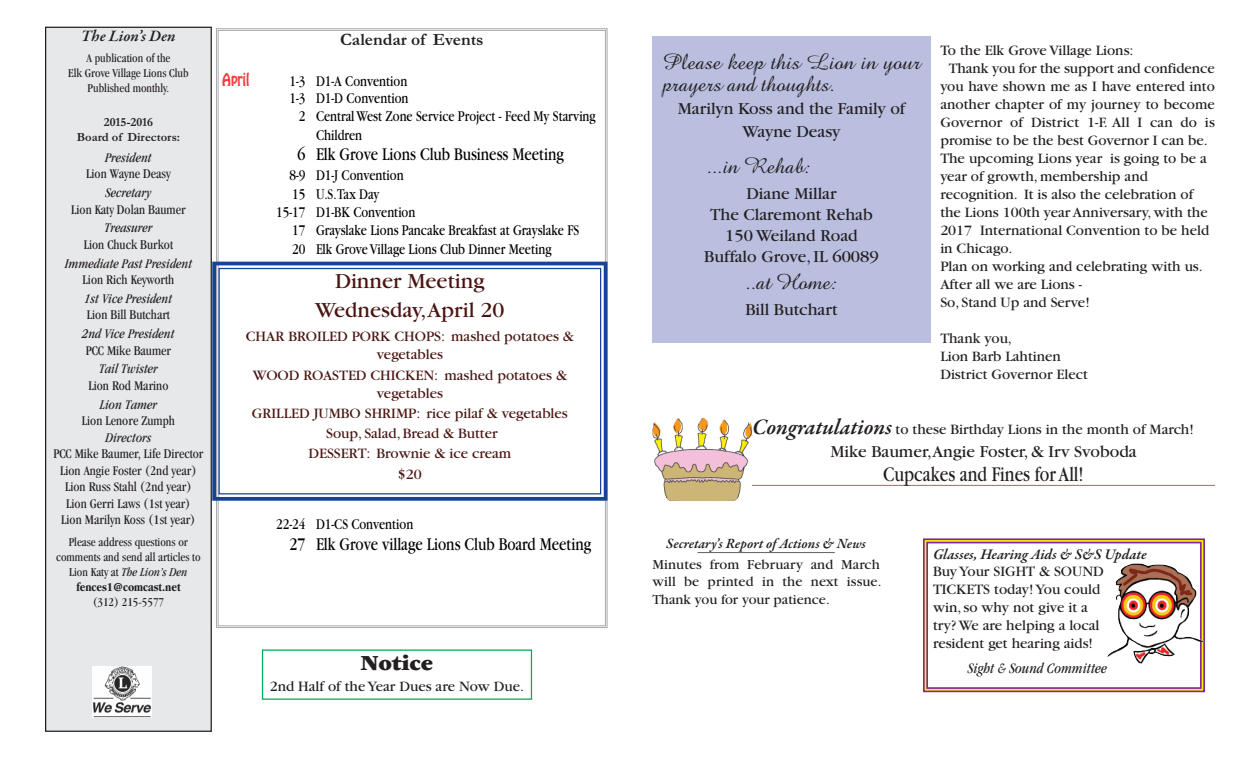
<style>
.page{position:relative;width:1260px;height:765px;background:#fff}
.page>*{position:absolute;margin:0;border:0;box-sizing:border-box;transform-origin:0 0}
.t1{font:22.5px/22.1px "Amazone BT";color:#231f20}
.t2{font:22.5px/29.2px "Garamond";color:#491511;text-align:center}
.t3{font:900 22.5px "Garamond";color:#231f20}
.t4{font:21.88px "Garamond";color:#231f20;scale:.8 1}
.t5{font:18.75px "Garamond";color:#000;scale:.8 1}
.t6{font:17.5px/21px "Garamond";color:#231f20;text-align:center}
.t7{font:700 17.5px "Garamond";color:#231f20}
.t8{font:italic 600 16.25px "Garamond Premr Pro";color:#231f20}
.t9{font:15.62px/16.9px "Garamond";color:#000;scale:.8 1}
.t10{font:15.62px "Hobo Std";color:#ee3f3e;scale:.8 1}
.t11{font:15px/18px "Garamond";color:#231f20}
.t12{font:15px/20.2px "Garamond";color:#491511;text-align:center}
.t13{font:italic 600 15px "Garamond Premr Pro";color:#231f20}
.t14{font:italic condensed 15px "Garamond";color:#231f20}
.t15{font:14.38px/17.2px "Garamond";color:#231f20;text-align:justify}
.t16{font:italic 600 14.38px "Garamond Premr Pro";letter-spacing:-.005em;color:#231f20}
.t17{font:condensed 13.75px/16.5px "Garamond";color:#231f20;text-align:center}
.t18{font:italic condensed 13.75px "Garamond";color:#231f20}
.t19{font:condensed 12.5px/15px "Garamond";color:#231f20;text-align:center}
.t20{font:700 12.5px/15px "Garamond";color:#231f20;text-align:center}
.s1{font-style:italic}
.s2{font-weight:700}
.s3{font-family:"Garamond Premr Pro";font-weight:600;font-style:italic;font-size:22.5px}
</style>
<div class="page">
<hr style="left:752px;top:485px;width:463px;height:1px;background:#957169">
<hr style="left:698px;top:552px;width:137px;height:1px;background:#616164">
<div style="left:46px;top:27px;width:165px;height:704px;background:#e7e8e9"></div>
<div style="left:45px;top:27px;width:167px;height:705px;border:1px solid #231f20"></div>
<div style="left:212px;top:262px;width:396px;height:239px;border:4px solid #154398"></div>
<div style="left:219px;top:268px;width:382px;height:226px;border:1px solid #154398"></div>
<img style="left:93px;top:667px;width:59px;height:50px">
<div style="left:652px;top:36px;width:279px;height:307px;background:#babfe0"></div>
<img style="left:653px;top:418px;width:99px;height:83px">
<div style="left:923px;top:538px;width:282px;height:154px;border:2px solid #802990"></div>
<div style="left:926px;top:542px;width:276px;height:147px;border:2px solid #802990"></div>
<img style="left:1108px;top:564px;width:95px;height:99px">
<p class="t8" style="left:81px;top:29px;width:96px">The Lion’s Den</p>
<p class="t19" style="left:68px;top:51px;width:122px">A publication of the<br>Elk Grove Village Lions Club<br>Published monthly.</p>
<p class="t20" style="left:77px;top:114px;width:105px">2015-2016<br>Board of Directors:</p>
<p class="t18" style="left:105px;top:152px;width:48px">President</p>
<p class="t17" style="left:86px;top:167px;width:86px">Lion Wayne Deasy</p>
<p class="t18" style="left:106px;top:188px;width:47px">Secretary</p>
<p class="t17" style="left:71px;top:202px;width:116px">Lion Katy Dolan Baumer</p>
<p class="t18" style="left:104px;top:223px;width:50px">Treasurer</p>
<p class="t17" style="left:84px;top:237px;width:91px">Lion Chuck Burkot</p>
<p class="t18" style="left:65px;top:258px;width:129px">Immediate Past President</p>
<p class="t17" style="left:83px;top:273px;width:93px">Lion Rich Keyworth</p>
<p class="t18" style="left:85px;top:293px;width:89px">1st Vice President</p>
<p class="t17" style="left:87px;top:308px;width:85px">Lion Bill Butchart</p>
<p class="t18" style="left:82px;top:329px;width:94px">2nd Vice President</p>
<p class="t17" style="left:86px;top:343px;width:87px">PCC Mike Baumer</p>
<p class="t18" style="left:99px;top:364px;width:60px">Tail Twister</p>
<p class="t17" style="left:88px;top:378px;width:82px">Lion Rod Marino</p>
<p class="t18" style="left:100px;top:399px;width:59px">Lion Tamer</p>
<p class="t17" style="left:82px;top:414px;width:95px">Lion Lenore Zumph</p>
<p class="t18" style="left:106px;top:432px;width:47px">Directors</p>
<p class="t17" style="left:53px;top:447px;width:152px">PCC Mike Baumer, Life Director<br>Lion Angie Foster (2nd year)<br>Lion Russ Stahl (2nd year)<br>Lion Gerri Laws (1st year)<br>Lion Marilyn Koss (1st year)</p>
<p class="t19" style="left:56px;top:536px;width:146px">Please address questions or comments and send all articles to<br>Lion Katy at <span class="s1">The Lion’s Den </span><span class="s2">fences1@comcast.net</span></p>
<p class="t19" style="left:93px;top:596px;width:73px">(312) 215-5577</p>
<p class="t7" style="left:340px;top:28px;width:145px">Calendar of Events</p>
<p class="t10" style="left:222px;top:73px;width:35px">April</p>
<p class="t9" style="left:289px;top:74px;width:150px">1-3 D1-A Convention<br>1-3 D1-D Convention</p>
<p class="t9" style="left:316px;top:109px;width:351px;line-height:18.4px;text-indent:-17px">2 Central West Zone Service Project - Feed My Starving<br>Children</p>
<p class="t5" style="left:297px;top:148px;width:335px">6 Elk Grove Lions Club Business Meeting</p>
<p class="t9" style="left:289px;top:168px;width:144px">8-9 D1-J Convention</p>
<p class="t9" style="left:292px;top:187px;width:111px">15 U.S.Tax Day</p>
<p class="t9" style="left:276px;top:205px;width:176px">15-17 D1-BK Convention</p>
<p class="t9" style="left:292px;top:223px;width:361px">17 Grayslake Lions Pancake Breakfast at Grayslake FS</p>
<p class="t9" style="left:292px;top:242px;width:326px">20 Elk Grove Village Lions Club Dinner Meeting</p>
<h1 class="t2" style="left:315px;top:268px;width:191px">Dinner Meeting<br>Wednesday,April 20</h1>
<p class="t12" style="left:246px;top:329px;width:330px;line-height:18px">CHAR BROILED PORK CHOPS: mashed potatoes &amp; vegetables</p>
<p class="t12" style="left:253px;top:367px;width:316px;line-height:18px">WOOD ROASTED CHICKEN: mashed potatoes &amp; vegetables</p>
<p class="t12" style="left:252px;top:404px;width:317px">GRILLED JUMBO SHRIMP: rice pilaf &amp; vegetables<br>Soup, Salad, Bread &amp; Butter<br>DESSERT: Brownie &amp; ice cream<br>$20</p>
<p class="t9" style="left:276px;top:517px;width:173px">22-24 D1-CS Convention</p>
<p class="t5" style="left:290px;top:537px;width:379px">27 Elk Grove village Lions Club Board Meeting</p>
<h1 class="t3" style="left:361px;top:655px;width:74px">Notice</h1>
<p class="t11" style="left:270px;top:679px;width:256px">2nd Half of theYear Dues are Now Due.</p>
<h1 class="t1" style="left:662px;top:50px;width:260px">Please keep this Lion in your prayers and thoughts.</h1>
<p class="t6" style="left:678px;top:98px;width:229px;line-height:23.2px">Marilyn Koss and the Family of<br>Wayne Deasy</p>
<h1 class="t1" style="left:708px;top:154px;width:104px">...in Rehab:</h1>
<p class="t6" style="left:704px;top:184px;width:176px">Diane Millar<br>The Claremont Rehab<br>150 Weiland Road<br>Buffalo Grove,IL 60089</p>
<h1 class="t1" style="left:746px;top:270px;width:92px">..at Home:</h1>
<p class="t6" style="left:745px;top:300px;width:94px">Bill Butchart</p>
<p class="t11" style="left:940px;top:43px;width:195px">To the Elk Grove Village Lions:</p>
<p class="t11" style="left:949px;top:61px;width:268px">Thank you for the support and confidence</p>
<p class="t11" style="left:940px;top:79px;width:276px">you have shown me as I have entered into</p>
<p class="t11" style="left:940px;top:97px;width:276px">another chapter of my journey to become</p>
<p class="t11" style="left:940px;top:115px;width:276px">Governor of District 1-F. All I can do is</p>
<p class="t11" style="left:940px;top:133px;width:269px">promise to be the best Governor I can be.</p>
<p class="t11" style="left:940px;top:151px;width:268px">The upcoming Lions year is going to be a</p>
<p class="t11" style="left:940px;top:169px;width:209px">year of growth, membership and</p>
<p class="t11" style="left:940px;top:187px;width:254px">recognition. It is also the celebration of</p>
<p class="t11" style="left:940px;top:205px;width:269px">the Lions 100th year Anniversary, with the</p>
<p class="t11" style="left:940px;top:223px;width:270px">2017 International Convention to be held</p>
<p class="t11" style="left:940px;top:241px;width:74px">in Chicago.</p>
<p class="t11" style="left:940px;top:259px;width:264px">Plan on working and celebrating with us.</p>
<p class="t11" style="left:940px;top:277px;width:143px">After all we are Lions -</p>
<p class="t11" style="left:940px;top:295px;width:151px">So, Stand Up and Serve!</p>
<p class="t11" style="left:940px;top:331px;width:149px">Thank you,<br>Lion Barb Lahtinen<br>District Governor Elect</p>
<p class="t11" style="left:752px;top:422px;width:443px"><span class="s3">Congratulations</span> to these Birthday Lions in the month of March!</p>
<p class="t6" style="left:830px;top:442px;width:308px">Mike Baumer,Angie Foster,&amp; Irv Svoboda</p>
<h2 class="t4" style="left:883px;top:466px;width:252px">Cupcakes and Fines for All!</h2>
<p class="t16" style="left:666px;top:538px;width:201px">Secretary’s Report of Actions &amp; News</p>
<p class="t15" style="left:652px;top:557px;width:231px">Minutes from February and March will be printed in the next issue.<br>Thank you for your patience.</p>
<p class="t13" style="left:933px;top:549px;width:215px">Glasses, Hearing Aids &amp; S&amp;S Update</p>
<p class="t11" style="left:933px;top:564px;width:172px">BuyYour SIGHT &amp; SOUND<br>TICKETS today!You could win,so why not give it a try? We are helping a local resident get hearing aids!</p>
<p class="t14" style="left:968px;top:663px;width:141px">Sight &amp; Sound Committee</p>
</div>
